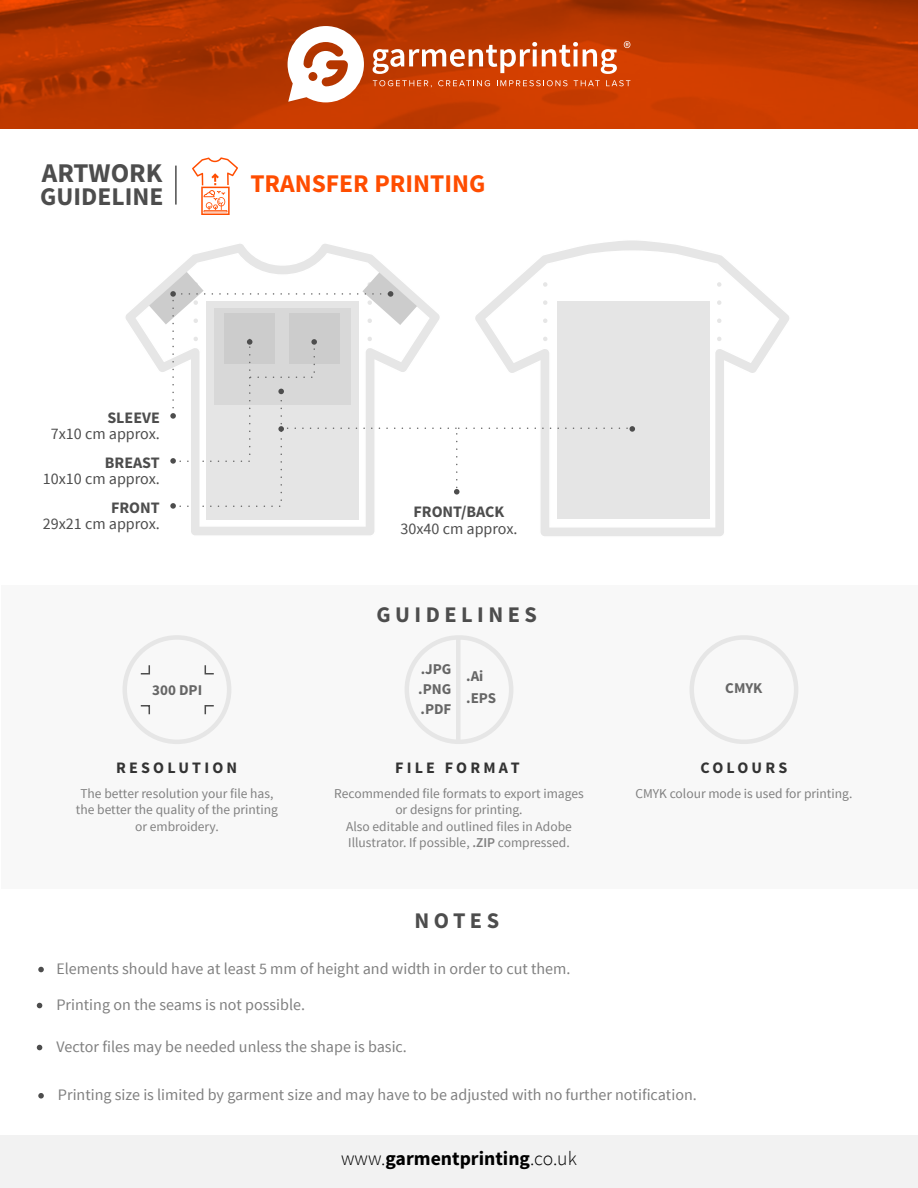
<style>
.page{position:relative;width:918px;height:1188px;background:#fff}
.page>*{position:absolute;margin:0;border:0;box-sizing:border-box;transform-origin:0 0}
.t1{font:700 27.15px "Source Sans Pro";color:#4d4d4d}
.t2{font:700 25.5px "Source Sans Pro";color:#ff4d00}
.t3{font:700 25.5px "Source Sans Pro";color:#4d4d4d}
.t4{font:700 22.35px "Source Sans Pro";letter-spacing:.2em;color:#4d4d4d}
.t5{font:700 19.65px "Source Sans Pro";color:#000}
.t6{font:16.05px "Source Sans Pro";color:#808080}
.t7{font:16.05px "Source Sans Pro";color:#4d4d4d}
.t8{font:700 16.05px "Source Sans Pro";color:#4d4d4d}
.t9{font:700 16.05px "Source Sans Pro";letter-spacing:.2em;color:#333}
.t10{font:700 15px/21.3px "Source Sans Pro";color:#666}
.t11{font:13.5px/16.2px "Source Sans Pro";color:#808080;text-align:center}
.s1{font-weight:600}
.s2{font-weight:300}
</style>
<div class="page">
<svg style="left:192px;top:157px;width:46px;height:58px"></svg>
<svg style="left:0;top:0;width:918px;height:128px;background:#bb3800"></svg>
<svg style="left:288px;top:26px;width:76px;height:76px"></svg>
<svg style="left:373px;top:42px;width:244px;height:32px"></svg>
<svg style="left:373px;top:80px;width:59px;height:7px"></svg>
<svg style="left:438px;top:80px;width:52px;height:6px"></svg>
<svg style="left:497px;top:80px;width:71px;height:6px"></svg>
<svg style="left:574px;top:80px;width:26px;height:6px"></svg>
<svg style="left:606px;top:80px;width:24px;height:6px"></svg>
<svg style="left:624px;top:41px;width:6px;height:7px"></svg>
<hr style="left:175px;top:166px;width:2px;height:39px;background:#4d4d4d">
<div style="left:1px;top:585px;width:917px;height:303px;background:#f2f2f2"></div>
<svg style="left:125px;top:244px;width:261px;height:291px"></svg>
<svg style="left:529px;top:240px;width:260px;height:296px"></svg>
<svg style="left:717px;top:268px;width:5px;height:71px"></svg>
<svg style="left:405px;top:636px;width:108px;height:108px"></svg>
<hr style="left:456px;top:638px;width:4px;height:103px;background:#e6e6e6">
<svg style="left:149px;top:268px;width:486px;height:241px"></svg>
<div style="left:123px;top:635px;width:108px;height:109px;border:4px solid #e6e6e6;border-radius:50%"></div>
<svg style="left:204px;top:665px;width:10px;height:10px"></svg>
<svg style="left:140px;top:665px;width:10px;height:10px"></svg>
<svg style="left:140px;top:705px;width:10px;height:10px"></svg>
<svg style="left:204px;top:705px;width:10px;height:10px"></svg>
<svg style="left:690px;top:636px;width:108px;height:108px"></svg>
<svg style="left:38px;top:967px;width:6px;height:5px"></svg>
<svg style="left:37px;top:1003px;width:5px;height:5px"></svg>
<svg style="left:37px;top:1045px;width:5px;height:5px"></svg>
<svg style="left:38px;top:1093px;width:6px;height:6px"></svg>
<div style="left:0;top:1135px;width:918px;height:53px;background:#f2f2f2"></div>
<h1 class="t1" style="left:42px;top:155px;width:122px">ARTWORK</h1>
<h2 class="t3" style="left:40px;top:180px;width:125px">GUIDELINE</h2>
<h2 class="t2" style="left:250px;top:167px;width:237px">TRANSFER PRINTING</h2>
<p class="t8" style="left:107px;top:407px;width:54px">SLEEVE</p>
<p class="t7" style="left:51px;top:424px;width:111px">7x10 cm approx.</p>
<p class="t8" style="left:105px;top:452px;width:57px">BREAST</p>
<p class="t7" style="left:43px;top:469px;width:119px">10x10 cm approx.</p>
<p class="t8" style="left:111px;top:497px;width:50px">FRONT</p>
<p class="t7" style="left:43px;top:514px;width:119px">29x21 cm approx.</p>
<p class="t10" style="left:152px;top:680px;width:52px">300 DPI</p>
<p class="t9" style="left:116px;top:757px;width:123px">RESOLUTION</p>
<p class="t11" style="left:76px;top:786px;width:204px">The better resolution your file has, the better the quality of the printing or embroidery.</p>
<p class="t8" style="left:413px;top:501px;width:93px">FRONT/BACK</p>
<p class="t7" style="left:400px;top:518px;width:119px">30x40 cm approx.</p>
<h3 class="t4" style="left:376px;top:600px;width:162px">GUIDELINES</h3>
<p class="t10" style="left:421px;top:659px;width:32px">.JPG</p>
<p class="t10" style="left:421px;top:699px;width:32px">.PDF</p>
<p class="t10" style="left:418px;top:678px;width:35px">.PNG</p>
<p class="t10" style="left:466px;top:666px;width:31px">.Ai .EPS</p>
<p class="t9" style="left:395px;top:757px;width:126px">FILE FORMAT</p>
<p class="t11" style="left:334px;top:786px;width:251px">Recommended file formats to export images or designs for printing.<br>Also editable and outlined files in Adobe Illustrator. If possible, <span class="s1">.ZIP</span> compressed.</p>
<h3 class="t4" style="left:414px;top:907px;width:86px">NOTES</h3>
<p class="t10" style="left:725px;top:678px;width:39px">CMYK</p>
<p class="t9" style="left:700px;top:757px;width:88px">COLOURS</p>
<p class="t11" style="left:636px;top:786px;width:218px">CMYK colour mode is used for printing.</p>
<p class="t6" style="left:56px;top:958px;width:516px">Elements should have at least 5 mm of height and width in order to cut them.</p>
<p class="t6" style="left:56px;top:994px;width:250px">Printing on the seams is not possible.</p>
<p class="t6" style="left:56px;top:1036px;width:352px">Vector files may be needed unless the shape is basic.</p>
<p class="t6" style="left:58px;top:1084px;width:640px">Printing size is limited by garment size and may have to be adjusted with no further notification.</p>
<h3 class="t5" style="left:341px;top:1146px;width:237px"><span class="s2">www.</span>garmentprinting<span class="s2">.co.uk</span></h3>
</div>
